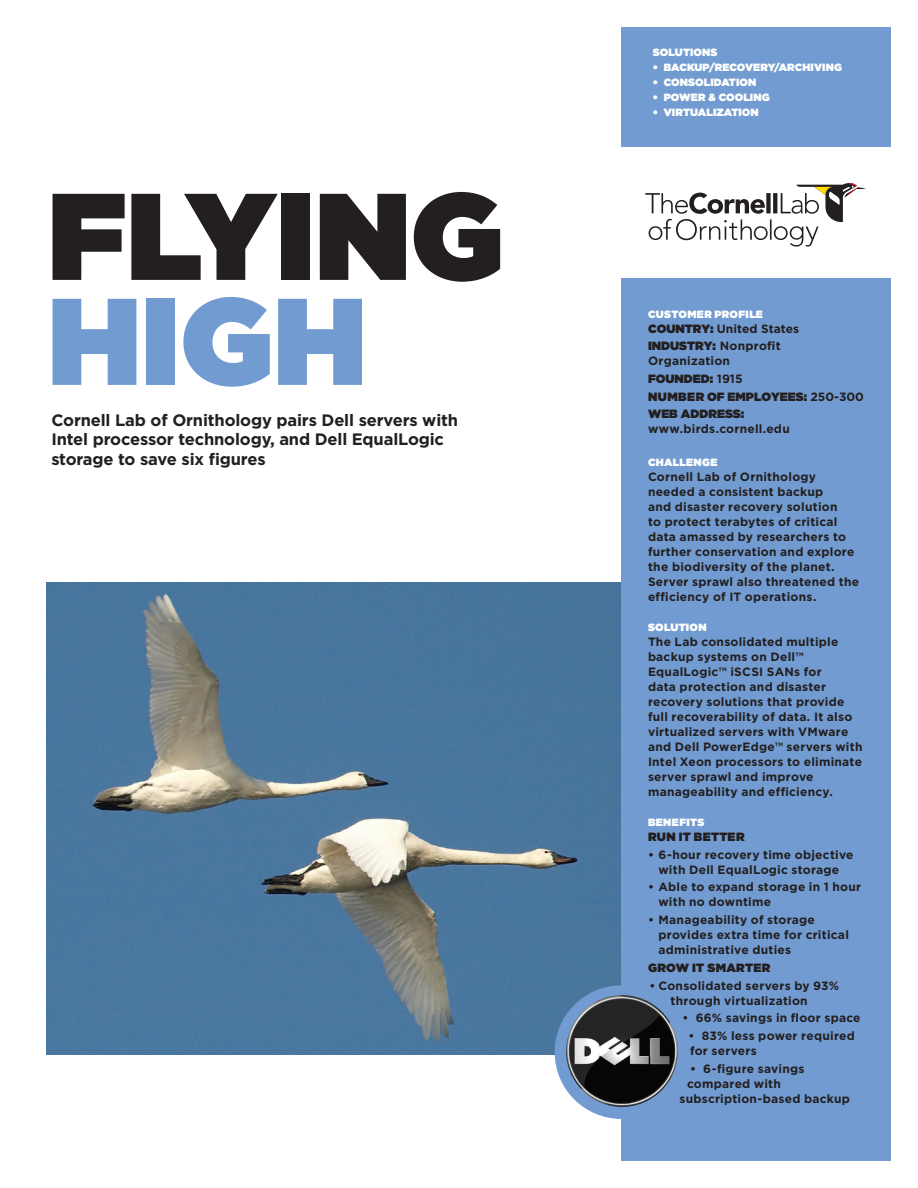
<style>
.page{position:relative;width:918px;height:1188px;background:#fff}
.page>*{position:absolute;margin:0;border:0;box-sizing:border-box;transform-origin:0 0}
.t1{font:900 123px/105px "Gotham";color:#231f20}
.t2{font:700 16.5px/19.8px "Gotham";letter-spacing:-.01em;color:#231f20}
.t3{font:700 12px/15px "Gotham";letter-spacing:.02em;color:#231f20}
.t4{font:900 12px "Gotham";color:#231f20}
.t5{font:700 12px "Gotham";color:#231f20}
.t6{font:900 10.5px "Gotham";letter-spacing:.01em;color:#fff}
.t7{font:900 10.5px "Gotham";letter-spacing:.03em;color:#fff}
.t8{font:900 10.5px "Gotham";letter-spacing:.04em;color:#fff}
.s1{color:#729cd1}
.s2{font-weight:900}
.s3{font-weight:700}
</style>
<div class="page">
<img style="left:46px;top:583px;width:575px;height:471px">
<div style="left:621px;top:27px;width:270px;height:1134px;background:#729cd1"></div>
<div style="left:617px;top:147px;width:277px;height:130px;background:#fff"></div>
<div style="left:555px;top:985px;width:133px;height:134px;background:#729cd1;border-radius:50%"></div>
<img style="left:566px;top:995px;width:112px;height:112px;border-radius:55px">
<svg style="left:645px;top:183px;width:221px;height:64px"></svg>
<p class="t1" style="left:48px;top:183px;width:457px">FLYING<br><span class="s1">HIGH</span></p>
<p class="t2" style="left:51px;top:410px;width:408px">Cornell Lab of Ornithology pairs Dell servers with<br>Intel processor technology, and Dell EqualLogic storage to save six figures</p>
<p class="t6" style="left:653px;top:46px;width:66px">SOLUTIONS</p>
<p class="t6" style="left:653px;top:61px;width:191px">• BACKUP/RECOVERY/ARCHIVING</p>
<p class="t6" style="left:653px;top:76px;width:105px">• CONSOLIDATION</p>
<p class="t6" style="left:653px;top:91px;width:118px">• POWER &amp; COOLING</p>
<p class="t6" style="left:653px;top:106px;width:107px">• VIRTUALIZATION</p>
<p class="t7" style="left:648px;top:307px;width:105px">CUSTOMER PROFILE</p>
<p class="t4" style="left:648px;top:321px;width:19px">COUNTRY</p>
<p class="t5" style="left:710px;top:321px;width:90px"><span class="s2">:</span> United States</p>
<p class="t4" style="left:648px;top:339px;width:32px">INDUSTRY</p>
<p class="t3" style="left:648px;top:338px;width:134px;text-indent:65px"><span class="s2">:</span> Nonprofit<br>Organization</p>
<p class="t4" style="left:648px;top:371px;width:18px">FOUN</p>
<p class="t4" style="left:684px;top:371px;width:60px">DED: <span class="s3">1915</span></p>
<p class="t4" style="left:648px;top:389px;width:11px">NUM</p>
<p class="t4" style="left:678px;top:389px;width:86px">BER OF EMPLOYEES</p>
<p class="t3" style="left:804px;top:389px;width:62px"><span class="s2">:</span> 250-300</p>
<p class="t4" style="left:648px;top:407px;width:70px">WEB ADDRESS</p>
<p class="t3" style="left:648px;top:407px;width:143px;text-indent:93px"><span class="s2">: </span>www.birds.cornell.edu</p>
<p class="t6" style="left:648px;top:456px;width:71px">CHALLENG E</p>
<p class="t3" style="left:648px;top:469px;width:213px">Cornell Lab of Ornithology needed a consistent backup<br>and disaster recovery solution<br>to protect terabytes of critical data amassed by researchers to further conservation and explore the biodiversity of the planet.<br>Server sprawl also threatened the efficiency of IT operations.</p>
<p class="t6" style="left:648px;top:621px;width:59px">SOLUTION</p>
<p class="t3" style="left:648px;top:634px;width:216px">The Lab consolidated multiple backup systems on Dell™<br>EqualLogic™ iSCSI SANs for<br>data protection and disaster recovery solutions that provide full recoverability of data. It also virtualized servers with VMware and Dell PowerEdge™ servers with<br>Intel Xeon processors to eliminate server sprawl and improve manageability and efficiency.</p>
<p class="t8" style="left:648px;top:816px;width:58px">BENEFITS</p>
<p class="t4" style="left:648px;top:830px;width:10px">RUN</p>
<p class="t4" style="left:679px;top:830px;width:34px">IT BETTER</p>
<p class="t3" style="left:648px;top:847px;width:207px;text-align:center">• 6-hour recovery time objective with Dell EqualLogic storage</p>
<p class="t3" style="left:658px;top:880px;width:204px;text-indent:-10px">• Able to expand storage in 1 hour with no downtime</p>
<p class="t3" style="left:658px;top:912px;width:192px;text-indent:-10px">• Manageability of storage provides extra time for critical administrative duties</p>
<p class="t4" style="left:648px;top:960px;width:11px">GRO</p>
<p class="t4" style="left:676px;top:960px;width:70px">W ITSMARTER</p>
<p class="t3" style="left:670px;top:978px;width:170px;text-indent:-21px">• Consolidated servers by 93% through virtualization</p>
<p class="t3" style="left:682px;top:1010px;width:180px">• 66% savings in floor space</p>
<p class="t3" style="left:688px;top:1028px;width:168px">• 83% less power required for servers</p>
<p class="t3" style="left:690px;top:1061px;width:116px">• 6-figure savings</p>
<p class="t3" style="left:687px;top:1076px;width:96px">compared with</p>
<p class="t3" style="left:680px;top:1091px;width:172px">subscription-based backup</p>
</div>
